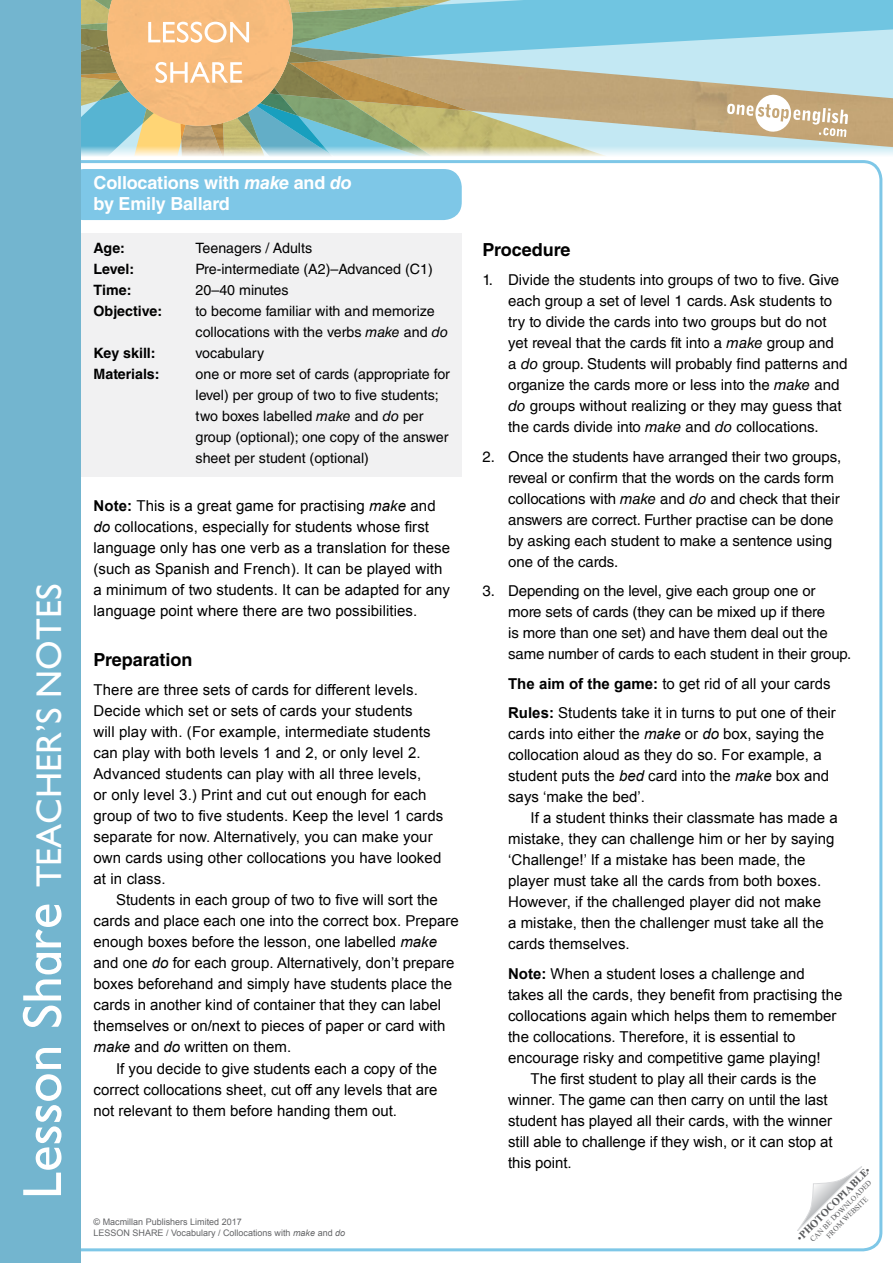
<style>
.page{position:relative;width:893px;height:1263px;background:#fff}
.page>*{position:absolute;margin:0;border:0;box-sizing:border-box;transform-origin:0 0}
.t1{font:36px "Gill Infant";color:#fff}
.t2{font:30px/40.2px "Gill Infant";color:#fff}
.t3{font:700 18px/21px "Helvetica LT Std";letter-spacing:-.01em;color:#fff}
.Title_L1{font:700 18px "Helvetica LT Std";color:#000}
.copy{font:15px/21px "Arial";color:#000}
.t4{font:15px/21px "Helvetica LT Std";letter-spacing:-.005em;color:#000}
.boxout{font:14.25px/21px "Helvetica LT Std";color:#000}
.boxout-2{font:700 14.25px "Helvetica LT Std";color:#000}
.t5{font:700 10.5px "Times New Roman";color:#58595b}
.t6{font:9px/10.8px "Arial";color:#636466}
.t7{font:7.5px/9px "Times New Roman";color:#58595b;text-align:center}
.s1{font-size:55.35px}
.s2{font-style:italic}
.s3{font-weight:700}
.s4{font-weight:400}
</style>
<div class="page">
<div style="left:81px;top:145px;width:812px;height:12px;background:#fbfcfd"></div>
<div style="left:66px;top:169px;width:396px;height:51px;background:#7ec7e7;border-radius:18px"></div>
<svg style="left:797px;top:1166px;width:65px;height:65px"></svg>
<div style="left:81px;top:233px;width:380px;height:243px;background:#f1f1f2"></div>
<div style="left:0;top:0;width:81px;height:1263px;background:#73b5cf"></div>
<svg style="left:81px;top:0;width:812px;height:156px;background:#b3bfa9"></svg>
<h2 class="t2" style="left:146px;top:13px;width:107px">LESSON<br>SHARE</h2>
<h1 class="t1" style="left:28px;top:1199px;width:617px;rotate:-90deg"><span class="s1">Lesson Share</span> TEACHER’S NOTES</h1>
<p class="t3" style="left:94px;top:172px;width:260px">Collocations with <span class="s2">make</span> and <span class="s2">do </span>by Emily Ballard</p>
<p class="boxout-2" style="left:94px;top:239px;width:33px">Age:</p>
<p class="boxout" style="left:196px;top:237px;width:118px">Teenagers / Adults</p>
<p class="boxout-2" style="left:94px;top:260px;width:42px">Level:</p>
<p class="boxout" style="left:196px;top:258px;width:239px">Pre-intermediate (A2)–Advanced (C1)</p>
<p class="boxout-2" style="left:94px;top:281px;width:40px">Time:</p>
<p class="boxout" style="left:196px;top:279px;width:95px">20–40 minutes</p>
<p class="boxout-2" style="left:94px;top:302px;width:70px">Objective:</p>
<p class="boxout" style="left:196px;top:300px;width:254px">to become familiar with and memorize collocations with the verbs <span class="s2">make</span> and <span class="s2">do</span></p>
<p class="boxout-2" style="left:94px;top:344px;width:64px">Key skill:</p>
<p class="boxout" style="left:196px;top:342px;width:70px">vocabulary</p>
<p class="boxout-2" style="left:94px;top:365px;width:68px">Materials:</p>
<p class="boxout" style="left:196px;top:363px;width:256px">one or more set of cards (appropriate for level) per group of two to five students; two boxes labelled <span class="s2">make</span> and <span class="s2">do</span> per group (optional); one copy of the answer sheet per student (optional)</p>
<p class="copy" style="left:94px;top:495px;width:358px"><span class="s3">Note:</span> This is a great game for practising <span class="s2">make</span> and <span class="s2">do</span> collocations, especially for students whose first language only has one verb as a translation for these (such as Spanish and French). It can be played with a minimum of two students. It can be adapted for any language point where there are two possibilities.</p>
<p class="Title_L1" style="left:94px;top:649px;width:100px">Preparation</p>
<p class="copy" style="left:94px;top:680px;width:351px">There are three sets of cards for different levels.<br>Decide which set or sets of cards your students<br>will play with. (For example, intermediate students can play with both levels 1 and 2, or only level 2.<br>Advanced students can play with all three levels,<br>or only level 3.) Print and cut out enough for each group of two to five students. Keep the level 1 cards separate for now. Alternatively, you can make your own cards using other collocations you have looked at in class.</p>
<p class="copy" style="left:94px;top:890px;width:367px;text-indent:22px">Students in each group of two to five will sort the cards and place each one into the correct box. Prepare enough boxes before the lesson, one labelled <span class="s2">make </span>and one <span class="s2">do</span> for each group. Alternatively, don’t prepare boxes beforehand and simply have students place the cards in another kind of container that they can label themselves or on/next to pieces of paper or card with <span class="s2">make</span> and <span class="s2">do</span> written on them.</p>
<p class="copy" style="left:94px;top:1058px;width:346px;text-align:justify;text-indent:22px">If you decide to give students each a copy of the correct collocations sheet, cut off any levels that are not relevant to them before handing them out.</p>
<p class="t6" style="left:94px;top:1217px;width:253px">© Macmillan Publishers Limited 2017<br>LESSON SHARE / Vocabulary / Collocations with <span class="s2">make</span> and <span class="s2">do</span></p>
<p class="Title_L1" style="left:483px;top:238px;width:89px">Procedure</p>
<p class="t4" style="left:508px;top:269px;width:341px;text-indent:-26px">1. Divide the students into groups of two to five. Give each group a set of level 1 cards. Ask students to try to divide the cards into two groups but do not yet reveal that the cards fit into a <span class="s2">make</span> group and<br>a <span class="s2">do</span> group. Students will probably find patterns and organize the cards more or less into the <span class="s2">make</span> and <span class="s2">do</span> groups without realizing or they may guess that the cards divide into <span class="s2">make</span> and <span class="s2">do</span> collocations.</p>
<p class="t4" style="left:508px;top:446px;width:335px;text-indent:-26px">2. Once the students have arranged their two groups, reveal or confirm that the words on the cards form collocations with <span class="s2">make</span> and <span class="s2">do</span> and check that their answers are correct. Further practise can be done by asking each student to make a sentence using one of the cards.</p>
<p class="t4" style="left:508px;top:580px;width:345px;text-indent:-26px">3. Depending on the level, give each group one or more sets of cards (they can be mixed up if there<br>is more than one set) and have them deal out the same number of cards to each student in their group.</p>
<p class="copy" style="left:508px;top:673px;width:324px"><span class="s3">The aim of the game:</span> to get rid of all your cards</p>
<p class="copy" style="left:508px;top:702px;width:329px"><span class="s3">Rules:</span> Students take it in turns to put one of their cards into either the <span class="s2">make</span> or <span class="s2">do</span> box, saying the collocation aloud as they do so. For example, a student puts the <span class="s2">bed</span> card into the <span class="s2">make</span> box and says ‘make the bed’.</p>
<p class="copy" style="left:508px;top:807px;width:331px;text-indent:22px">If a student thinks their classmate has made a mistake, they can challenge him or her by saying ‘Challenge!’ If a mistake has been made, the player must take all the cards from both boxes.<br>However, if the challenged player did not make<br>a mistake, then the challenger must take all the cards themselves.</p>
<p class="copy" style="left:508px;top:963px;width:336px"><span class="s3">Note:</span> When a student loses a challenge and takes all the cards, they benefit from practising the collocations again which helps them to remember the collocations. Therefore, it is essential to encourage risky and competitive game playing!</p>
<p class="copy" style="left:508px;top:1068px;width:326px;text-indent:22px">The first student to play all their cards is the winner. The game can then carry on until the last student has played all their cards, with the winner still able to challenge if they wish, or it can stop at this point.</p>
<p class="t5" style="left:793px;top:1234px;width:101px;rotate:-45deg"><span class="s4">•</span>PHOTOCOPIABLE<span class="s4">•</span></p>
<p class="t7" style="left:808px;top:1237px;width:85px;rotate:-45deg">CAN BE DOWNLOADED<br>FROM WEBSITE</p>
</div>
